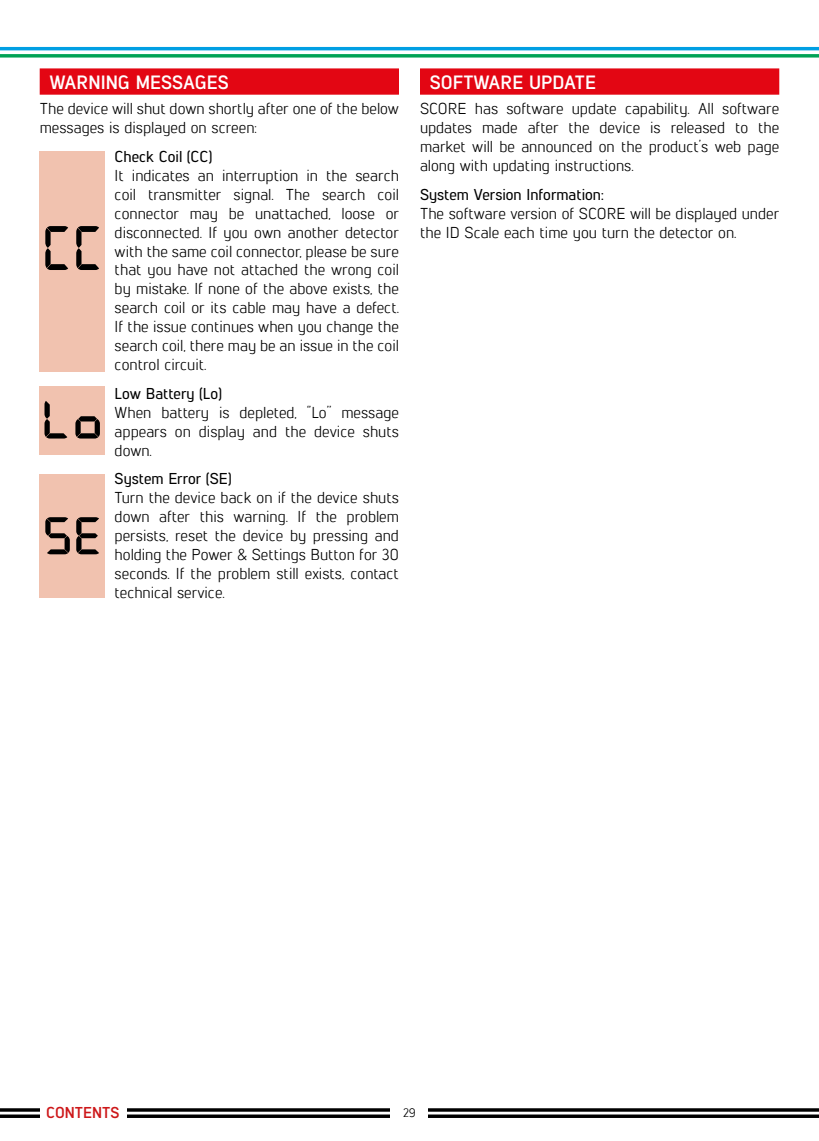
<style>
.page{position:relative;width:819px;height:1141px;background:#fff}
.page>*{position:absolute;margin:0;border:0;box-sizing:border-box;transform-origin:0 0}
.t1{font:700 19.25px "Lintel";color:#fff}
.t2{font:15.75px/18.9px "Lintel";color:#000;text-align:justify}
.t3{font:500 15.75px "Lintel";color:#000}
.t4{font:700 15.75px "Lintel";color:#cd1719}
.t5{font:12.25px "Lintel";color:#000}
</style>
<div class="page">
<svg style="left:0;top:47px;width:819px;height:11px"></svg>
<svg style="left:0;top:1108px;width:819px;height:10px"></svg>
<div style="left:390px;top:1107px;width:38px;height:13px;background:#fff"></div>
<div style="left:40px;top:1105px;width:86px;height:16px;background:#fff"></div>
<div style="left:40px;top:68px;width:359px;height:27px;background:#e30613"></div>
<div style="left:40px;top:151px;width:65px;height:221px;background:#f1c2af"></div>
<svg style="left:45px;top:226px;width:23px;height:44px"></svg>
<svg style="left:76px;top:226px;width:23px;height:44px"></svg>
<div style="left:40px;top:386px;width:65px;height:68px;background:#f1c2af"></div>
<svg style="left:44px;top:401px;width:23px;height:38px"></svg>
<svg style="left:75px;top:416px;width:25px;height:23px"></svg>
<div style="left:40px;top:474px;width:65px;height:124px;background:#f1c2af"></div>
<svg style="left:45px;top:517px;width:25px;height:37px"></svg>
<svg style="left:76px;top:517px;width:23px;height:37px"></svg>
<div style="left:420px;top:68px;width:359px;height:27px;background:#e30613"></div>
<p class="t1" style="left:50px;top:69px;width:181px">WARNING MESSAGES</p>
<p class="t2" style="left:40px;top:99px;width:361px">The device will shut down shortly after one of the below messages is displayed on screen:</p>
<p class="t3" style="left:115px;top:146px;width:99px">Check Coil (CC)</p>
<p class="t2" style="left:115px;top:165px;width:286px">It indicates an interruption in the search coil transmitter signal. The search coil connector may be unattached, loose or disconnected. If you own another detector with the same coil connector, please be sure that you have not attached the wrong coil by mistake. If none of the above exists, the search coil or its cable may have a defect.<br>If the issue continues when you change the search coil, there may be an issue in the coil control circuit.</p>
<p class="t3" style="left:115px;top:382px;width:109px">Low Battery (Lo)</p>
<p class="t2" style="left:115px;top:402px;width:286px">When battery is depleted, ‘’Lo’’ message appears on display and the device shuts down.</p>
<p class="t3" style="left:115px;top:468px;width:118px">System Error (SE)</p>
<p class="t2" style="left:115px;top:488px;width:286px">Turn the device back on if the device shuts down after this warning. If the problem persists, reset the device by pressing and holding the Power &amp; Settings Button for 30 seconds. If the problem still exists, contact technical service.</p>
<p class="t1" style="left:430px;top:69px;width:167px">SOFTWARE UPDATE</p>
<p class="t2" style="left:420px;top:99px;width:361px">SCORE has software update capability. All software updates made after the device is released to the market will be announced on the product’s web page along with updating instructions.</p>
<p class="t3" style="left:420px;top:183px;width:185px">System Version Information:</p>
<p class="t2" style="left:420px;top:203px;width:361px">The software version of SCORE will be displayed under the ID Scale each time you turn the detector on.</p>
<p class="t4" style="left:46px;top:1102px;width:75px">CONTENTS</p>
<p class="t5" style="left:403px;top:1104px;width:14px">29</p>
</div>
